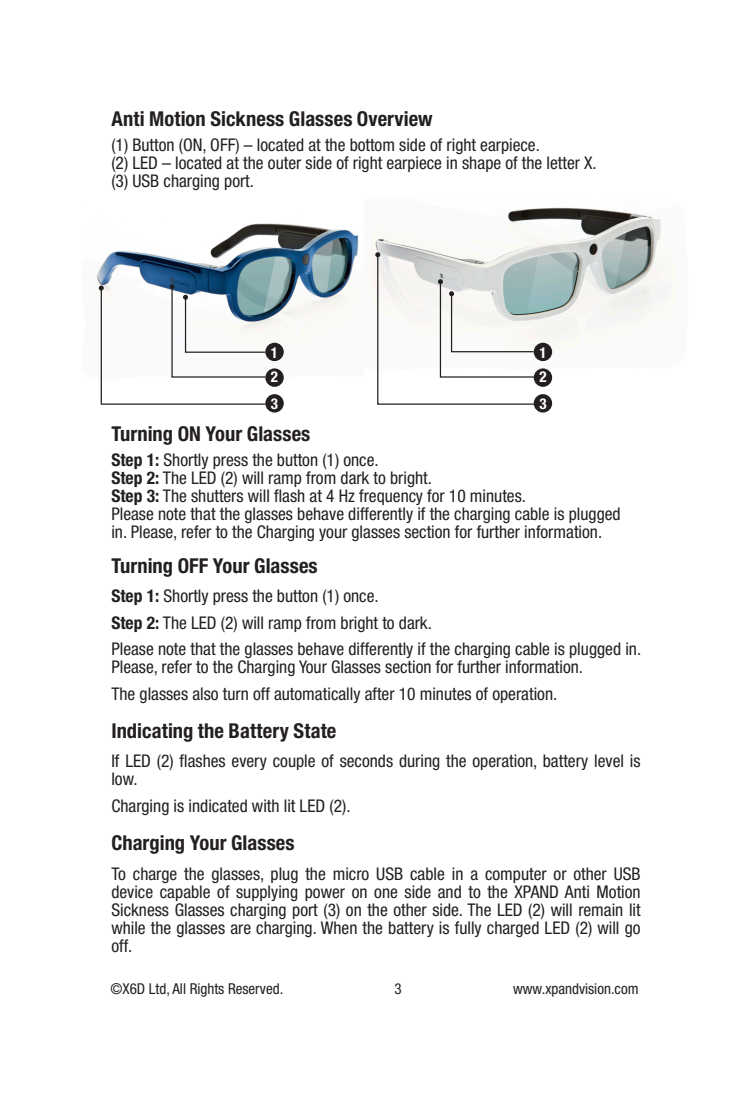
<style>
.page{position:relative;width:752px;height:1106px;background:#fff}
.page>*{position:absolute;margin:0;border:0;box-sizing:border-box;transform-origin:0 0}
.Heading_2{font:700 condensed 20.5px "Helvetica Neue LT Pro";letter-spacing:.005em;color:#231f20}
.Body_Text{font:condensed 17.5px/18px "Helvetica Neue LT Pro";color:#231f20}
.BodyText_-_no_para{font:condensed 17.5px/18px "Helvetica Neue LT Pro";color:#231f20}
.t1{font:condensed 15px "Helvetica Neue LT Pro";color:#231f20}
.Heading_4{font:700 condensed 15px "Helvetica Neue LT Pro";color:#fff}
.s1{font-weight:700}
</style>
<div class="page">
<img style="left:96px;top:223px;width:263px;height:163px">
<img style="left:373px;top:207px;width:291px;height:167px">
<svg style="left:99px;top:284px;width:167px;height:121px"></svg>
<div style="left:265px;top:343px;width:18px;height:18px;background:#231f20;border-radius:50%"></div>
<div style="left:265px;top:368px;width:18px;height:19px;background:#231f20;border-radius:50%"></div>
<div style="left:265px;top:394px;width:18px;height:18px;background:#231f20;border-radius:50%"></div>
<svg style="left:375px;top:252px;width:160px;height:153px"></svg>
<div style="left:533px;top:343px;width:19px;height:18px;background:#231f20;border-radius:50%"></div>
<div style="left:533px;top:368px;width:19px;height:19px;background:#231f20;border-radius:50%"></div>
<div style="left:533px;top:394px;width:19px;height:18px;background:#231f20;border-radius:50%"></div>
<p class="Heading_2" style="left:111px;top:106px;width:323px">Anti Motion Sickness Glasses Overview</p>
<p class="BodyText_-_no_para" style="left:111px;top:136px;width:430px">(1) Button (ON, OFF) – located at the bottom side of right earpiece.</p>
<p class="BodyText_-_no_para" style="left:111px;top:154px;width:486px">(2) LED – located at the outer side of right earpiece in shape of the letter X.</p>
<p class="BodyText_-_no_para" style="left:111px;top:172px;width:144px">(3) USB charging port.</p>
<p class="Heading_4" style="left:271px;top:343px;width:9px">1</p>
<p class="Heading_4" style="left:271px;top:368px;width:9px">2</p>
<p class="Heading_4" style="left:271px;top:395px;width:9px">3</p>
<p class="Heading_4" style="left:539px;top:343px;width:9px">1</p>
<p class="Heading_4" style="left:539px;top:368px;width:9px">2</p>
<p class="Heading_4" style="left:539px;top:395px;width:9px">3</p>
<p class="Heading_2" style="left:111px;top:421px;width:200px">Turning ON Your Glasses</p>
<p class="BodyText_-_no_para" style="left:111px;top:451px;width:269px"><span class="s1">Step 1:</span> Shortly press the button (1) once.</p>
<p class="BodyText_-_no_para" style="left:111px;top:469px;width:322px"><span class="s1">Step 2:</span> The LED (2) will ramp from dark to bright.</p>
<p class="BodyText_-_no_para" style="left:111px;top:487px;width:416px"><span class="s1">Step 3:</span> The shutters will flash at 4 Hz frequency for 10 minutes.</p>
<p class="BodyText_-_no_para" style="left:111px;top:505px;width:510px">Please note that the glasses behave differently if the charging cable is plugged in. Please, refer to the Charging your glasses section for further information.</p>
<p class="Heading_2" style="left:111px;top:553px;width:208px">Turning OFF Your Glasses</p>
<p class="Body_Text" style="left:111px;top:586px;width:269px"><span class="s1">Step 1:</span> Shortly press the button (1) once.</p>
<p class="Body_Text" style="left:111px;top:613px;width:322px"><span class="s1">Step 2:</span> The LED (2) will ramp from bright to dark.</p>
<p class="Body_Text" style="left:111px;top:639px;width:531px">Please note that the glasses behave differently if the charging cable is plugged in.<br>Please, refer to the Charging Your Glasses section for further information.</p>
<p class="Body_Text" style="left:111px;top:684px;width:447px">The glasses also turn off automatically after 10 minutes of operation.</p>
<p class="Heading_2" style="left:111px;top:718px;width:226px">Indicating the Battery State</p>
<p class="Body_Text" style="left:111px;top:752px;width:530px">If LED (2) flashes every couple of seconds during the operation, battery level is low.</p>
<p class="Body_Text" style="left:111px;top:796px;width:240px">Charging is indicated with lit LED (2).</p>
<p class="Heading_2" style="left:111px;top:830px;width:185px">Charging Your Glasses</p>
<p class="Body_Text" style="left:111px;top:864px;width:530px;text-align:justify">To charge the glasses, plug the micro USB cable in a computer or other USB device capable of supplying power on one side and to the XPAND Anti Motion Sickness Glasses charging port (3) on the other side. The LED (2) will remain lit while the glasses are charging. When the battery is fully charged LED (2) will go off.</p>
<p class="t1" style="left:110px;top:979px;width:174px">©X6D Ltd, All Rights Reserved.</p>
<p class="t1" style="left:394px;top:979px;width:9px">3</p>
<p class="t1" style="left:513px;top:979px;width:127px">www.xpandvision.com</p>
</div>
